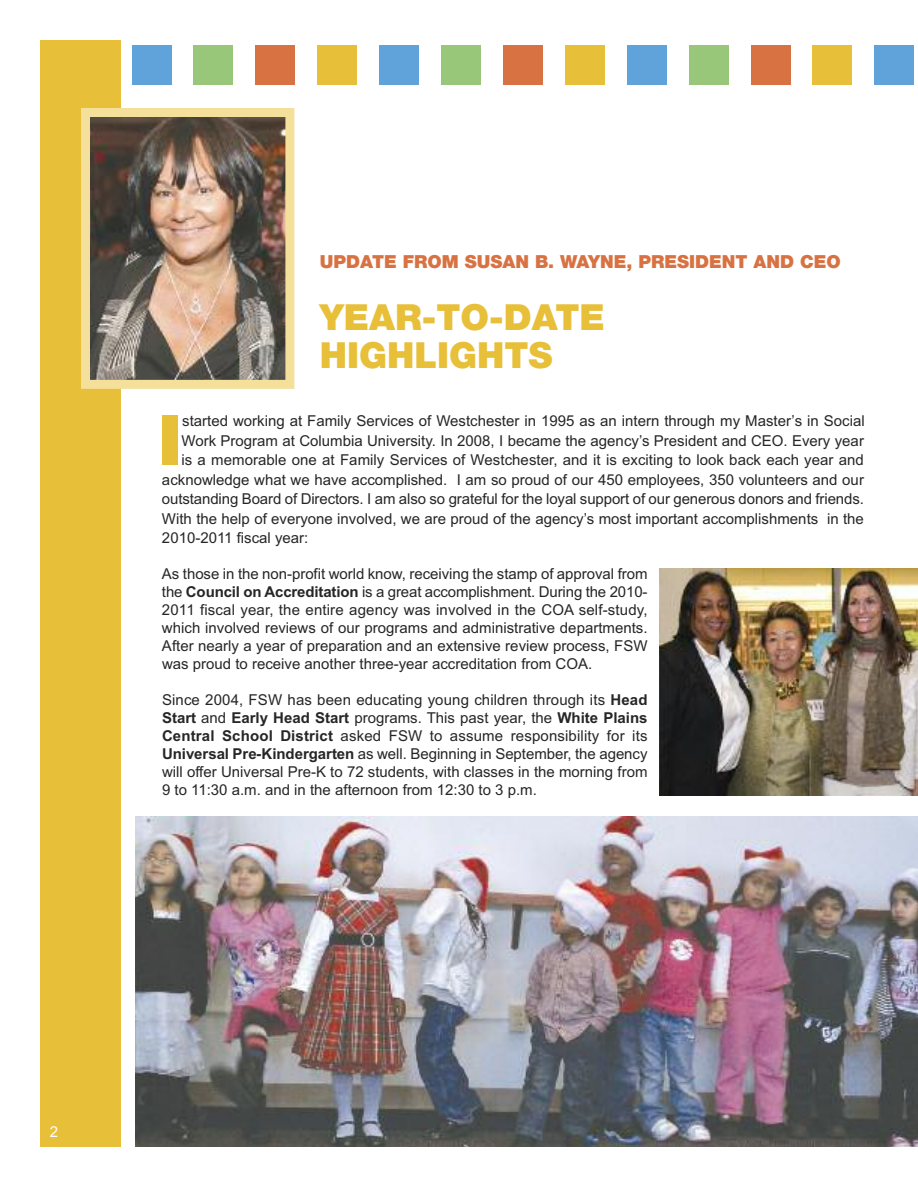
<style>
.page{position:relative;width:918px;height:1188px;background:#fff}
.page>*{position:absolute;margin:0;border:0;box-sizing:border-box;transform-origin:0 0}
.t1{font:900 69.75px "Helvetica Neue";color:#e8bf38}
.t2{font:54px "Zapf Dingbats";color:#60a3db}
.t3{font:900 36px/37.5px "Helvetica Neue";color:#e8bf38}
.t4{font:900 18px "Helvetica Neue";color:#d87242}
.t5{font:15px/18px "Arial";color:#272627;text-align:justify}
.t6{font:15px "Arial";color:#fff}
.s1{color:#99c779}
.s2{color:#d87242}
.s3{color:#e8bf38}
.s4{font-weight:700}
</style>
<div class="page">
<div style="left:40px;top:40px;width:82px;height:1108px;background:#e8bf38"></div>
<img style="left:91px;top:118px;width:193px;height:261px">
<div style="left:81px;top:108px;width:213px;height:281px;border:9px solid #f4df9b"></div>
<img style="left:135px;top:817px;width:783px;height:330px">
<img style="left:660px;top:568px;width:258px;height:227px">
<h2 class="t2" style="left:131px;top:28px;width:785px">■<span class="s1">■</span><span class="s2">■</span><span class="s3">■</span>■<span class="s1">■</span><span class="s2">■</span><span class="s3">■</span>■<span class="s1">■</span><span class="s2">■</span><span class="s3">■</span>■</h2>
<p class="t4" style="left:320px;top:255px;width:522px">UPDATE FROM SUSAN B. WAYNE, PRESIDENT AND CEO</p>
<h3 class="t3" style="left:320px;top:301px;width:286px">YEAR-TO-DATE<br>HIGHLIGHTS</h3>
<h1 class="t1" style="left:159px;top:415px;width:25px">I</h1>
<p class="t5" style="left:182px;top:412px;width:684px">started working at Family Services of Westchester in 1995 as an intern through my Master’s in Social</p>
<p class="t5" style="left:182px;top:431px;width:684px">Work Program at Columbia University. In 2008, I became the agency’s President and CEO. Every year</p>
<p class="t5" style="left:182px;top:451px;width:684px">is a memorable one at Family Services of Westchester, and it is exciting to look back each year and</p>
<p class="t5" style="left:162px;top:470px;width:703px">acknowledge what we have accomplished. I am so proud of our 450 employees, 350 volunteers and our</p>
<p class="t5" style="left:162px;top:490px;width:703px">outstanding Board of Directors. I am also so grateful for the loyal support of our generous donors and friends.</p>
<p class="t5" style="left:162px;top:509px;width:703px">With the help of everyone involved, we are proud of the agency’s most important accomplishments in the</p>
<p class="t5" style="left:162px;top:529px;width:148px">2010-2011 fiscal year:</p>
<p class="t5" style="left:162px;top:565px;width:487px">As those in the non-profit world know, receiving the stamp of approval from the <span class="s4">Council on Accreditation</span> is a great accomplishment. During the 2010- 2011 fiscal year, the entire agency was involved in the COA self-study, which involved reviews of our programs and administrative departments.<br>After nearly a year of preparation and an extensive review process, FSW was proud to receive another three-year accreditation from COA.</p>
<p class="t5" style="left:162px;top:691px;width:487px">Since 2004, FSW has been educating young children through its <span class="s4">Head Start</span> and <span class="s4">Early Head Start</span> programs. This past year, the <span class="s4">White Plains Central School District</span> asked FSW to assume responsibility for its <span class="s4">Universal Pre-Kindergarten</span> as well. Beginning in September, the agency will offer Universal Pre-K to 72 students, with classes in the morning from 9 to 11:30 a.m. and in the afternoon from 12:30 to 3 p.m.</p>
<p class="t6" style="left:50px;top:1123px;width:10px">2</p>
</div>
